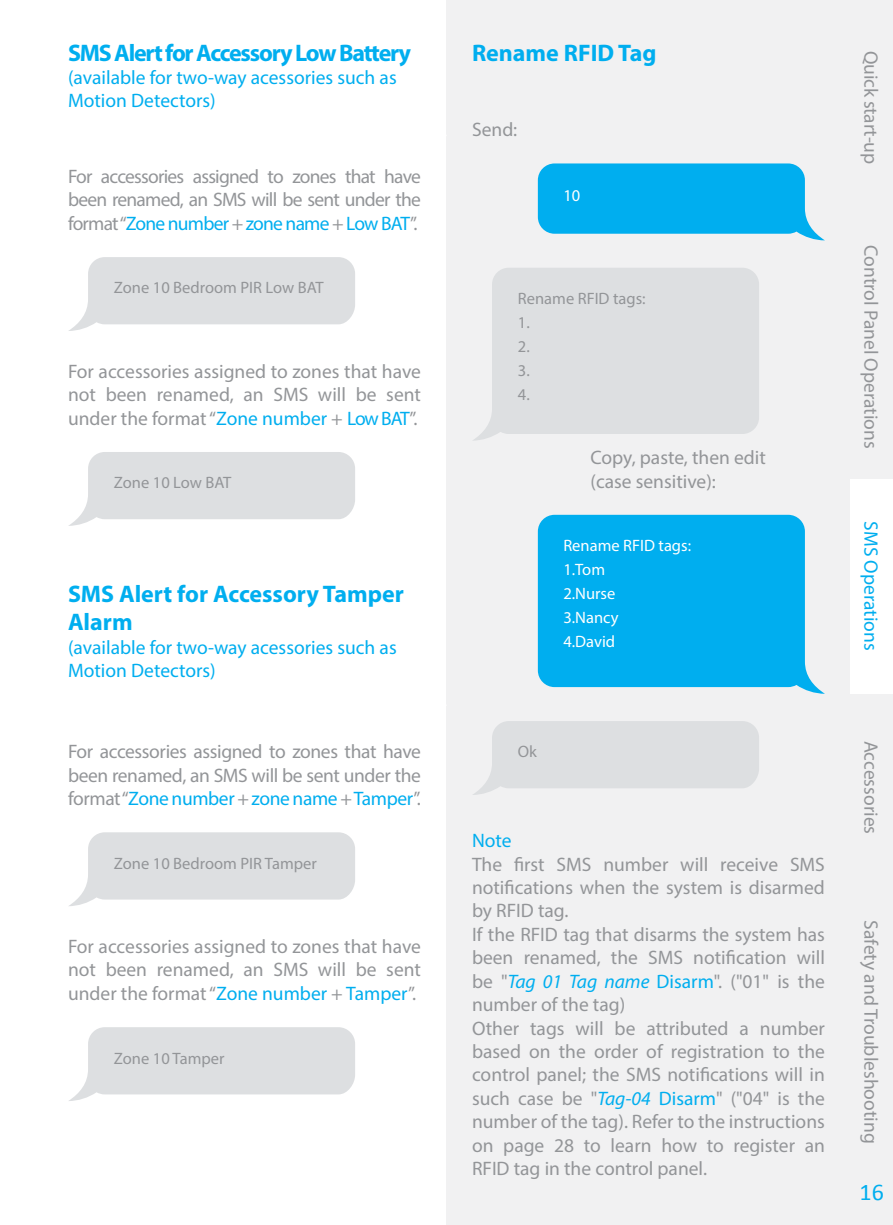
<style>
.page{position:relative;width:893px;height:1225px;background:#fff}
.page>*{position:absolute;margin:0;border:0;box-sizing:border-box;transform-origin:0 0}
.t1{font:700 24px/28.8px "Myriad Pro";letter-spacing:-.01em;color:#00aeef}
.t2{font:700 24px "Myriad Pro";letter-spacing:-.05em;color:#00aeef}
.t3{font:24px "Calibri";color:#00aeef}
.t4{font:19.5px/23.4px "Myriad Pro";color:#939598;text-align:justify}
.t5{font:19.5px/23.4px "Myriad Pro";color:#00aeef}
.t6{font:16.5px/24px "Myriad Pro";color:#939598}
.t7{font:16.5px/24px "Myriad Pro";color:#fff}
.s1{color:#00aeef}
.s2{font-style:italic;color:#00aeef}
</style>
<div class="page">
<div style="left:446px;top:0;width:447px;height:1225px;background:#f1f1f2"></div>
<div style="left:850px;top:478px;width:43px;height:215px;background:#fff"></div>
<svg style="left:69px;top:257px;width:286px;height:74px"></svg>
<svg style="left:69px;top:452px;width:286px;height:74px"></svg>
<svg style="left:69px;top:832px;width:286px;height:74px;background:#e2e3e5"></svg>
<svg style="left:69px;top:1027px;width:286px;height:74px"></svg>
<svg style="left:538px;top:163px;width:287px;height:77px;background:#24b8ef"></svg>
<svg style="left:473px;top:268px;width:286px;height:173px;background:#dfe0e2"></svg>
<svg style="left:538px;top:515px;width:287px;height:179px;background:#19b5ef"></svg>
<svg style="left:473px;top:721px;width:286px;height:74px"></svg>
<p class="t2" style="left:68px;top:37px;width:345px">SMS Alert for Accessory Low Battery</p>
<p class="t5" style="left:68px;top:65px;width:330px">(available for two-way acessories such as<br>Motion Detectors)</p>
<p class="t4" style="left:68px;top:164px;width:354px">For accessories assigned to zones that have been renamed, an SMS will be sent under the format “<span class="s1">Zone number</span> + <span class="s1">zone name</span> + <span class="s1">Low BAT</span>”.</p>
<p class="t6" style="left:114px;top:276px;width:211px">Zone 10 Bedroom PIR Low BAT</p>
<p class="t4" style="left:68px;top:359px;width:354px">For accessories assigned to zones that have not been renamed, an SMS will be sent under the format “<span class="s1">Zone number</span> + <span class="s1">Low BAT</span>”.</p>
<p class="t6" style="left:114px;top:470px;width:119px">Zone 10 Low BAT</p>
<p class="t1" style="left:68px;top:578px;width:337px">SMS Alert for Accessory Tamper<br>Alarm</p>
<p class="t5" style="left:68px;top:635px;width:330px">(available for two-way acessories such as<br>Motion Detectors)</p>
<p class="t4" style="left:68px;top:739px;width:354px">For accessories assigned to zones that have been renamed, an SMS will be sent under the format “<span class="s1">Zone number</span> + <span class="s1">zone name</span> + <span class="s1">Tamper</span>”.</p>
<p class="t6" style="left:114px;top:851px;width:204px">Zone 10 Bedroom PIR Tamper</p>
<p class="t4" style="left:68px;top:934px;width:354px">For accessories assigned to zones that have not been renamed, an SMS will be sent under the format “<span class="s1">Zone number</span> + <span class="s1">Tamper</span>”.</p>
<p class="t6" style="left:114px;top:1045px;width:112px">Zone 10 Tamper</p>
<p class="t1" style="left:472px;top:37px;width:186px">Rename RFID Tag</p>
<p class="t4" style="left:472px;top:118px;width:47px">Send:</p>
<p class="t7" style="left:563px;top:183px;width:18px">10</p>
<p class="t6" style="left:518px;top:286px;width:129px">Rename RFID tags:<br>1.<br>2.<br>3.<br>4.</p>
<p class="t4" style="left:590px;top:445px;width:177px">Copy, paste, then edit (case sensitive):</p>
<p class="t7" style="left:563px;top:533px;width:129px">Rename RFID tags:<br>1.Tom<br>2.Nurse<br>3.Nancy<br>4.David</p>
<p class="t4" style="left:883px;top:51px;width:114px;rotate:90deg">Quick start-up</p>
<p class="t4" style="left:883px;top:245px;width:205px;rotate:90deg">Control Panel Operations</p>
<p class="t5" style="left:883px;top:521px;width:131px;rotate:90deg">SMS Operations</p>
<p class="t6" style="left:518px;top:739px;width:21px">Ok</p>
<p class="t5" style="left:472px;top:828px;width:41px">Note</p>
<p class="t4" style="left:472px;top:852px;width:354px;text-align:left">The first SMS number will receive SMS notifications when the system is disarmed by RFID tag.<br>If the RFID tag that disarms the system has been renamed, the SMS notification will be "<span class="s2">Tag 01 Tag name</span> <span class="s1">Disarm</span>". ("01" is the number of the tag)<br>Other tags will be attributed a number based on the order of registration to the control panel; the SMS notifications will in such case be "<span class="s2">Tag-04</span> <span class="s1">Disarm</span>" ("04" is the number of the tag). Refer to the instructions on page 28 to learn how to register an RFID tag in the control panel.</p>
<p class="t4" style="left:883px;top:740px;width:95px;rotate:90deg">Accessories</p>
<p class="t4" style="left:883px;top:920px;width:225px;rotate:90deg">Safety and Troubleshooting</p>
<p class="t3" style="left:859px;top:1177px;width:26px">16</p>
</div>
